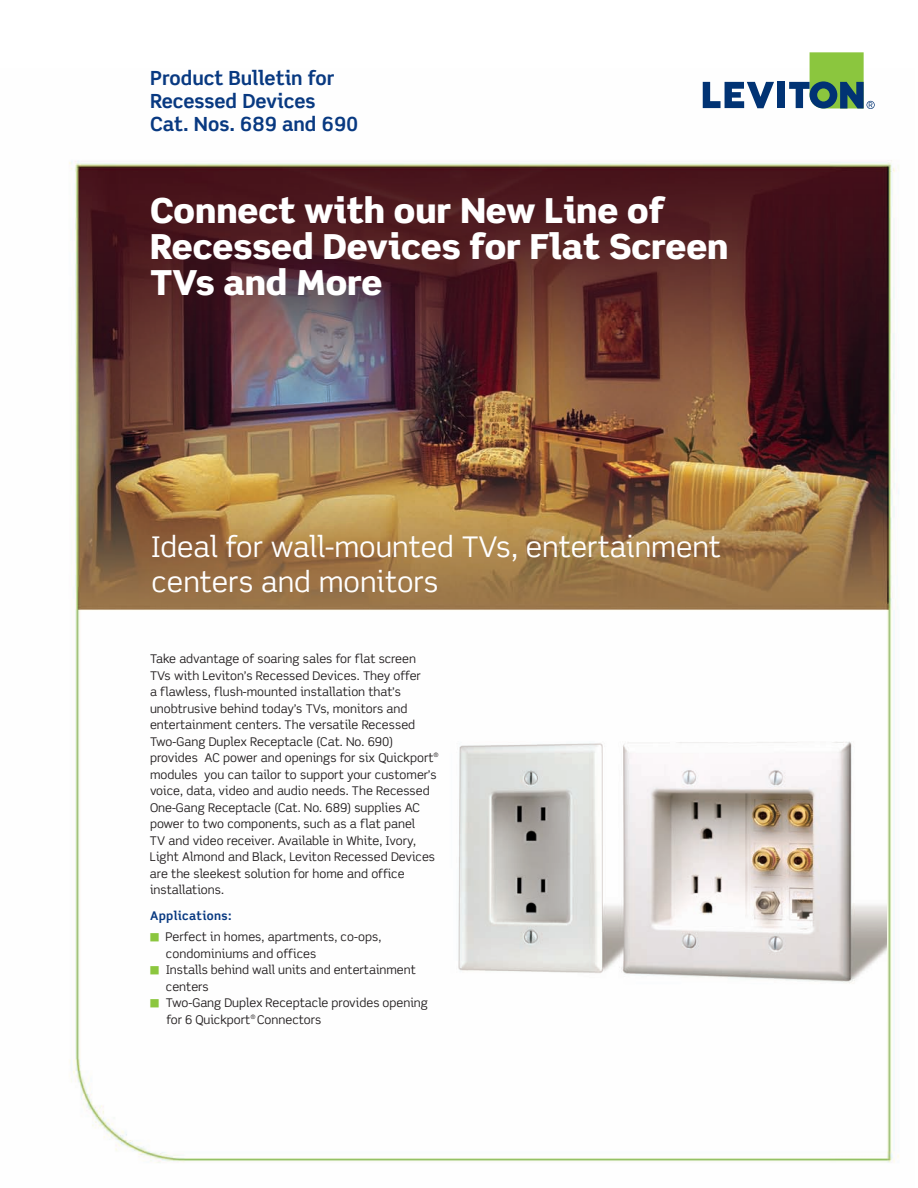
<style>
.page{position:relative;width:918px;height:1188px;background:#fff}
.page>*{position:absolute;margin:0;border:0;box-sizing:border-box;transform-origin:0 0}
.t1{font:900 34.5px/36px "Scene Alt";color:#fff}
.t2{font:28.5px/34.5px "Scene Alt";color:#fff}
.t3{font:700 19.5px/23.4px "Scene Alt";color:#083981}
.t4{font:12px/16.5px "Scene Alt";color:#231f20}
.t5{font:700 12px "Scene Alt";letter-spacing:.03em;color:#083981}
.s1{color:#8bc63e}
</style>
<div class="page">
<img style="left:69px;top:81px;width:830px;height:1082px">
<svg style="left:703px;top:82px;width:71px;height:26px"></svg>
<div style="left:777px;top:82px;width:8px;height:26px;background:#013374"></div>
<svg style="left:789px;top:52px;width:86px;height:57px"></svg>
<img style="left:440px;top:673px;width:447px;height:349px">
<h3 class="t3" style="left:150px;top:68px;width:210px">Product Bulletin for<br>Recessed Devices<br>Cat. Nos. 689 and 690</h3>
<h1 class="t1" style="left:150px;top:196px;width:580px">Connect with our New Line of<br>Recessed Devices for Flat Screen<br>TVs and More</h1>
<h2 class="t2" style="left:152px;top:532px;width:571px">Ideal for wall-mounted TVs, entertainment centers and monitors</h2>
<p class="t4" style="left:150px;top:652px;width:290px">Take advantage of soaring sales for flat screen TVs with Leviton’s Recessed Devices. They offer<br>a flawless, flush-mounted installation that’s unobtrusive behind today’s TVs, monitors and entertainment centers. The versatile Recessed Two-Gang Duplex Receptacle (Cat. No. 690) provides AC power and openings for six Quickport<sup>® </sup>modules you can tailor to support your customer’s voice, data, video and audio needs. The Recessed One-Gang Receptacle (Cat. No. 689) supplies AC power to two components, such as a flat panel<br>TV and video receiver. Available in White, Ivory, Light Almond and Black, Leviton Recessed Devices are the sleekest solution for home and office installations.</p>
<p class="t5" style="left:150px;top:910px;width:83px">Applications:</p>
<p class="t4" style="left:166px;top:930px;width:217px;text-indent:-16px"><span class="s1">■</span> Perfect in homes, apartments, co-ops, condominiums and offices</p>
<p class="t4" style="left:166px;top:963px;width:251px;text-indent:-16px"><span class="s1">■</span> Installs behind wall units and entertainment centers</p>
<p class="t4" style="left:166px;top:996px;width:263px;text-indent:-16px"><span class="s1">■</span> Two-Gang Duplex Receptacle provides opening for 6 Quickport<sup>®</sup> Connectors</p>
</div>
